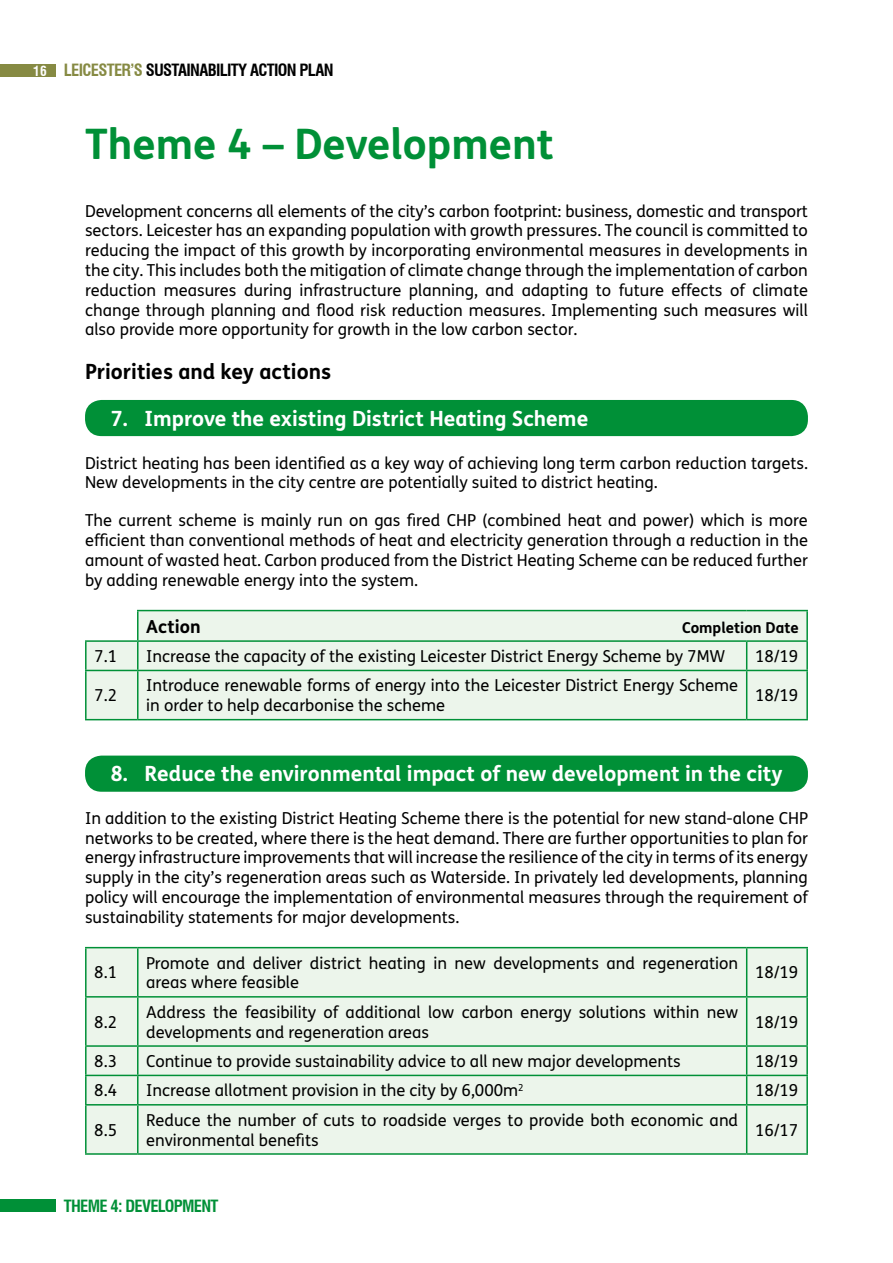
<style>
.page{position:relative;width:893px;height:1263px;background:#fff}
.page>*{position:absolute;margin:0;border:0;box-sizing:border-box;transform-origin:0 0}
.t1{font:700 42px "FS Me";color:#009037}
.t2{font:700 21px "FS Me";color:#fff}
.t3{font:700 21px "FS Me";color:#000}
.t4{font:700 18px "FS Me";color:#000}
.t5{font:16.5px/19.8px "FS Me";color:#000}
.t6{font:700 condensed 16.5px "Swiss 721 BT";letter-spacing:-.04em;color:#000}
.t7{font:700 condensed 16.5px "Swiss 721 BT";letter-spacing:-.04em;color:#009037}
.t8{font:700 15px "FS Me";color:#000}
.s1{font-size:13.5px;color:#fff}
.s2{color:#868a43}
</style>
<div class="page">
<div style="left:0;top:64px;width:55px;height:13px;background:#868a43"></div>
<div style="left:0;top:1199px;width:55px;height:13px;background:#009037"></div>
<div style="left:85px;top:400px;width:723px;height:36px;background:#009037;border-radius:16px"></div>
<div style="left:87px;top:611px;width:719px;height:108px;background:#ecf5eb"></div>
<hr style="left:85px;top:642px;width:2px;height:28px;background:#009037">
<hr style="left:137px;top:642px;width:2px;height:28px;background:#009037">
<svg style="left:746px;top:642px;width:1px;height:28px"></svg>
<hr style="left:806px;top:642px;width:2px;height:28px;background:#009037">
<hr style="left:85px;top:670px;width:53px;height:1px;background:#009037">
<hr style="left:85px;top:671px;width:2px;height:48px;background:#009037">
<hr style="left:138px;top:670px;width:609px;height:1px;background:#009037">
<hr style="left:137px;top:671px;width:2px;height:48px;background:#009037">
<hr style="left:747px;top:670px;width:61px;height:1px;background:#009037">
<hr style="left:746px;top:671px;width:1px;height:48px;background:#009037">
<hr style="left:806px;top:671px;width:2px;height:48px;background:#009037">
<hr style="left:85px;top:719px;width:53px;height:1px;background:#009037">
<hr style="left:138px;top:719px;width:609px;height:1px;background:#009037">
<hr style="left:747px;top:719px;width:61px;height:1px;background:#009037">
<hr style="left:137px;top:610px;width:610px;height:1px;background:#009037">
<hr style="left:747px;top:610px;width:61px;height:1px;background:#009037">
<hr style="left:806px;top:611px;width:2px;height:29px;background:#009037">
<hr style="left:138px;top:640px;width:609px;height:2px;background:#009037">
<hr style="left:747px;top:640px;width:61px;height:2px;background:#009037">
<hr style="left:137px;top:611px;width:2px;height:29px;background:#009037">
<hr style="left:85px;top:640px;width:53px;height:2px;background:#009037">
<div style="left:85px;top:755px;width:723px;height:37px;background:#009037;border-radius:16px"></div>
<div style="left:87px;top:948px;width:719px;height:205px;background:#ecf5eb"></div>
<hr style="left:85px;top:947px;width:53px;height:1px;background:#009037">
<hr style="left:85px;top:948px;width:2px;height:48px;background:#009037">
<hr style="left:138px;top:947px;width:609px;height:1px;background:#009037">
<hr style="left:137px;top:948px;width:2px;height:48px;background:#009037">
<hr style="left:747px;top:947px;width:61px;height:1px;background:#009037">
<hr style="left:746px;top:948px;width:1px;height:48px;background:#009037">
<hr style="left:806px;top:948px;width:2px;height:48px;background:#009037">
<hr style="left:85px;top:996px;width:53px;height:1px;background:#009037">
<hr style="left:85px;top:997px;width:2px;height:48px;background:#009037">
<hr style="left:138px;top:996px;width:609px;height:1px;background:#009037">
<hr style="left:137px;top:997px;width:2px;height:48px;background:#009037">
<hr style="left:747px;top:996px;width:61px;height:1px;background:#009037">
<hr style="left:746px;top:997px;width:1px;height:48px;background:#009037">
<hr style="left:806px;top:997px;width:2px;height:48px;background:#009037">
<hr style="left:85px;top:1045px;width:53px;height:2px;background:#009037">
<hr style="left:85px;top:1047px;width:2px;height:28px;background:#009037">
<hr style="left:138px;top:1045px;width:609px;height:2px;background:#009037">
<hr style="left:137px;top:1047px;width:2px;height:28px;background:#009037">
<hr style="left:747px;top:1045px;width:61px;height:2px;background:#009037">
<hr style="left:806px;top:1047px;width:2px;height:28px;background:#009037">
<hr style="left:85px;top:1075px;width:53px;height:1px;background:#009037">
<hr style="left:85px;top:1076px;width:2px;height:28px;background:#009037">
<hr style="left:138px;top:1075px;width:609px;height:1px;background:#009037">
<hr style="left:137px;top:1076px;width:2px;height:28px;background:#009037">
<hr style="left:747px;top:1075px;width:61px;height:1px;background:#009037">
<svg style="left:746px;top:1047px;width:1px;height:57px"></svg>
<hr style="left:806px;top:1076px;width:2px;height:28px;background:#009037">
<hr style="left:85px;top:1104px;width:53px;height:1px;background:#009037">
<hr style="left:85px;top:1105px;width:2px;height:48px;background:#009037">
<hr style="left:138px;top:1104px;width:609px;height:1px;background:#009037">
<hr style="left:137px;top:1105px;width:2px;height:48px;background:#009037">
<hr style="left:747px;top:1104px;width:61px;height:1px;background:#009037">
<hr style="left:746px;top:1105px;width:1px;height:48px;background:#009037">
<hr style="left:806px;top:1105px;width:2px;height:48px;background:#009037">
<hr style="left:85px;top:1153px;width:53px;height:2px;background:#009037">
<hr style="left:138px;top:1153px;width:609px;height:2px;background:#009037">
<hr style="left:747px;top:1153px;width:61px;height:2px;background:#009037">
<p class="t6" style="left:33px;top:60px;width:302px"><span class="s1">16</span> <span class="s2">LEICESTER’S</span> SUSTAINABILITY ACTION PLAN</p>
<h1 class="t1" style="left:85px;top:112px;width:470px">Theme 4 – Development</h1>
<p class="t5" style="left:85px;top:200px;width:724px;text-align:justify">Development concerns all elements of the city’s carbon footprint: business, domestic and transport sectors. Leicester has an expanding population with growth pressures. The council is committed to reducing the impact of this growth by incorporating environmental measures in developments in the city. This includes both the mitigation of climate change through the implementation of carbon reduction measures during infrastructure planning, and adapting to future effects of climate change through planning and flood risk reduction measures. Implementing such measures will also provide more opportunity for growth in the low carbon sector.</p>
<p class="t3" style="left:85px;top:355px;width:248px">Priorities and key actions</p>
<p class="t2" style="left:111px;top:402px;width:479px">7. Improve the existing District Heating Scheme</p>
<p class="t5" style="left:85px;top:453px;width:724px">District heating has been identified as a key way of achieving long term carbon reduction targets.<br>New developments in the city centre are potentially suited to district heating.</p>
<p class="t5" style="left:85px;top:510px;width:724px;text-align:justify">The current scheme is mainly run on gas fired CHP (combined heat and power) which is more efficient than conventional methods of heat and electricity generation through a reduction in the amount of wasted heat. Carbon produced from the District Heating Scheme can be reduced further by adding renewable energy into the system.</p>
<p class="t4" style="left:146px;top:612px;width:56px">Action</p>
<p class="t8" style="left:682px;top:616px;width:118px">Completion Date</p>
<p class="t5" style="left:94px;top:646px;width:24px">7.1</p>
<p class="t5" style="left:146px;top:646px;width:580px">Increase the capacity of the existing Leicester District Energy Scheme by 7MW</p>
<p class="t5" style="left:755px;top:646px;width:45px">18/19</p>
<p class="t5" style="left:94px;top:685px;width:24px">7.2</p>
<p class="t5" style="left:146px;top:675px;width:593px">Introduce renewable forms of energy into the Leicester District Energy Scheme in order to help decarbonise the scheme</p>
<p class="t5" style="left:755px;top:685px;width:45px">18/19</p>
<p class="t2" style="left:111px;top:758px;width:673px">8. Reduce the environmental impact of new development in the city</p>
<p class="t5" style="left:85px;top:808px;width:724px;text-align:justify">In addition to the existing District Heating Scheme there is the potential for new stand-alone CHP networks to be created, where there is the heat demand. There are further opportunities to plan for energy infrastructure improvements that will increase the resilience of the city in terms of its energy supply in the city’s regeneration areas such as Waterside. In privately led developments, planning policy will encourage the implementation of environmental measures through the requirement of sustainability statements for major developments.</p>
<p class="t5" style="left:94px;top:962px;width:24px">8.1</p>
<p class="t5" style="left:146px;top:952px;width:593px">Promote and deliver district heating in new developments and regeneration areas where feasible</p>
<p class="t5" style="left:755px;top:962px;width:45px">18/19</p>
<p class="t5" style="left:94px;top:1011px;width:24px">8.2</p>
<p class="t5" style="left:146px;top:1002px;width:593px">Address the feasibility of additional low carbon energy solutions within new developments and regeneration areas</p>
<p class="t5" style="left:755px;top:1011px;width:45px">18/19</p>
<p class="t5" style="left:94px;top:1051px;width:24px">8.3</p>
<p class="t5" style="left:146px;top:1051px;width:536px">Continue to provide sustainability advice to all new major developments</p>
<p class="t5" style="left:755px;top:1051px;width:45px">18/19</p>
<p class="t5" style="left:94px;top:1080px;width:24px">8.4</p>
<p class="t5" style="left:146px;top:1080px;width:379px">Increase allotment provision in the city by 6,000m<sup>2</sup></p>
<p class="t5" style="left:755px;top:1080px;width:45px">18/19</p>
<p class="t5" style="left:94px;top:1119px;width:24px">8.5</p>
<p class="t5" style="left:146px;top:1110px;width:593px">Reduce the number of cuts to roadside verges to provide both economic and environmental benefits</p>
<p class="t5" style="left:755px;top:1119px;width:45px">16/17</p>
<p class="t7" style="left:64px;top:1196px;width:156px">THEME 4: DEVELOPMENT</p>
</div>
